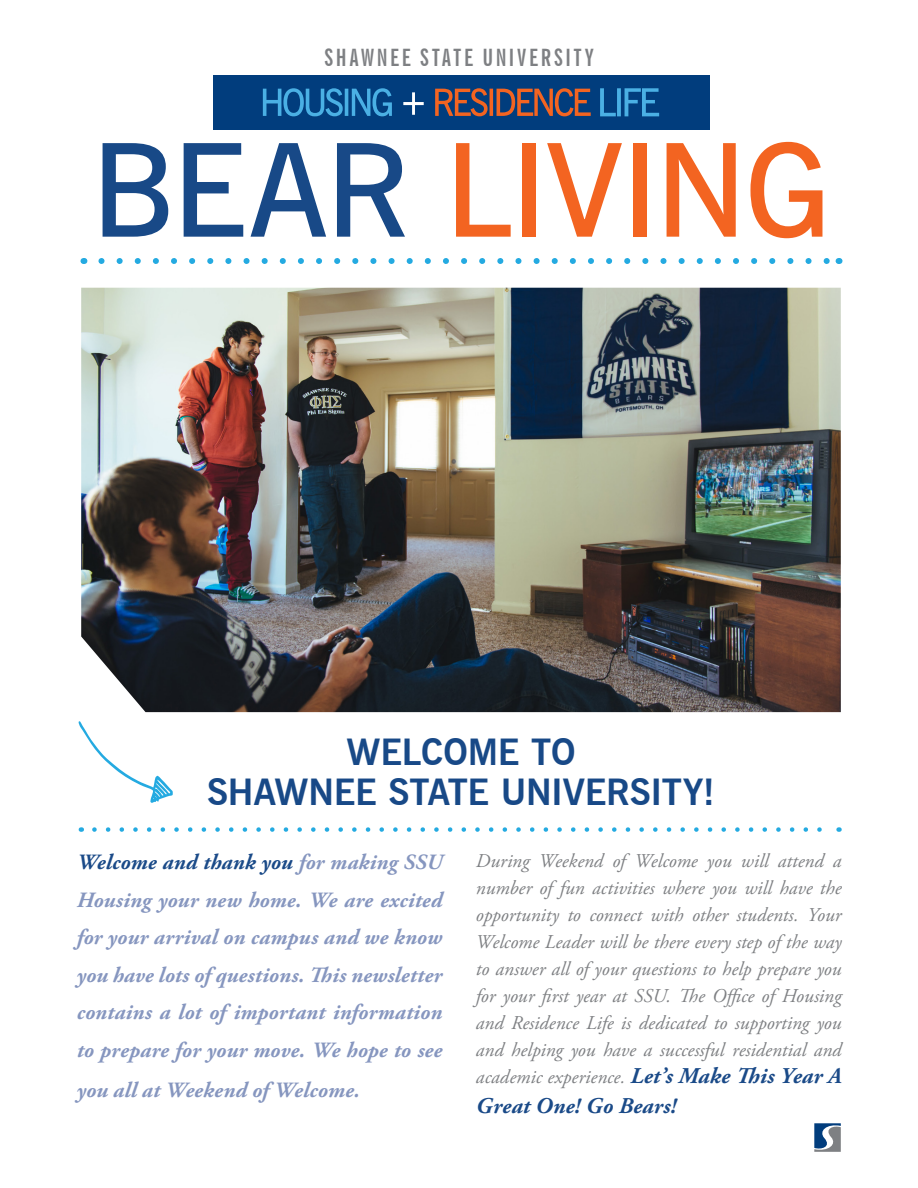
<style>
.page{position:relative;width:918px;height:1188px;background:#fff}
.page>*{position:absolute;margin:0;border:0;box-sizing:border-box;transform-origin:0 0}
.t1{font:600 129px "News Gothic BT";letter-spacing:-.025em;color:#f36421}
.t2{font:700 36px "News Gothic BT";letter-spacing:-.01em;color:#184987}
.t3{font:700 extra-condensed 24px "News Gothic BT";letter-spacing:.115em;color:#7e8083}
.t4{font:italic 700 22.5px "Adobe Garamond Pro";letter-spacing:.01em;color:#1a4a88}
.t5{font:italic 700 21.75px/37.5px "Adobe Garamond Pro";letter-spacing:.005em;color:#8696bf;text-align:justify}
.t6{font:italic 19.5px/27px "Adobe Garamond Pro";color:#7e8083;text-align:justify}
.s1{color:#184987}
.s2{color:#1a4a88}
.s3{font-weight:700;font-size:22.5px;color:#1a4a88}
</style>
<div class="page">
<img style="left:81px;top:288px;width:760px;height:424px">
<svg style="left:814px;top:1123px;width:27px;height:29px"></svg>
<svg style="left:101px;top:258px;width:729px;height:6px"></svg>
<svg style="left:94px;top:827px;width:728px;height:5px"></svg>
<svg style="left:78px;top:721px;width:95px;height:82px"></svg>
<div style="left:213px;top:75px;width:496px;height:54px;background:#013d7d"></div>
<svg style="left:435px;top:88px;width:156px;height:28px"></svg>
<svg style="left:403px;top:92px;width:21px;height:23px"></svg>
<svg style="left:263px;top:88px;width:129px;height:28px"></svg>
<svg style="left:600px;top:88px;width:59px;height:28px"></svg>
<p class="t3" style="left:324px;top:43px;width:270px">SHAWNEE STATE UNIVERSITY</p>
<p class="t1" style="left:91px;top:112px;width:741px"><span class="s1">BEAR</span> LIVING</p>
<p class="t2" style="left:347px;top:730px;width:230px">WELCOME TO</p>
<p class="t2" style="left:207px;top:771px;width:509px">SHAWNEE STATE UNIVERSITY!</p>
<p class="t5" style="left:77px;top:844px;width:367px"><span class="s2">Welcome and thank you</span> for making SSU Housing your new home. We are excited for your arrival on campus and we know you have lots of questions. This newsletter contains a lot of important information to prepare for your move. We hope to see</p>
<p class="t5" style="left:77px;top:1072px;width:285px">you all at Weekend of Welcome.</p>
<p class="t6" style="left:476px;top:848px;width:367px">During Weekend of Welcome you will attend a number of fun activities where you will have the opportunity to connect with other students. Your Welcome Leader will be there every step of the way to answer all of your questions to help prepare you for your first year at SSU. The Office of Housing and Residence Life is dedicated to supporting you and helping you have a successful residential and academic experience. <span class="s3">Let’s Make This Year A</span></p>
<p class="t4" style="left:476px;top:1093px;width:202px">Great One! Go Bears!</p>
</div>
